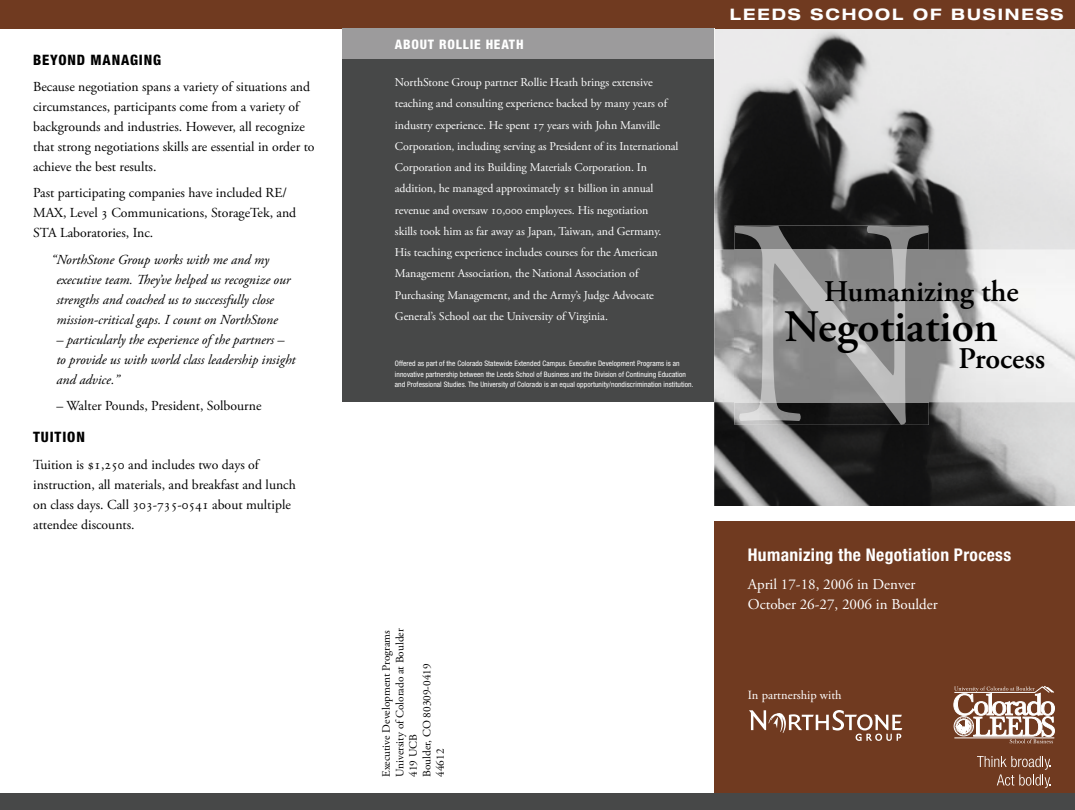
<style>
.page{position:relative;width:1075px;height:810px;background:#fff}
.page>*{position:absolute;margin:0;border:0;box-sizing:border-box;transform-origin:0 0}
.t1{font:600 45px "Adobe Garamond Pro";color:#000}
.t2{font:600 30px "Adobe Garamond Pro";color:#000}
.t3{font:700 condensed 17.5px "Helvetica Neue";letter-spacing:.02em;color:#fff}
.t4{font:700 expanded 15.88px "Helvetica Neue";letter-spacing:.12em;color:#fff}
.t5{font:15px/20px "Adobe Garamond Pro";color:#fff}
.t6{font:800 condensed 14.38px "Helvetica Neue";letter-spacing:.06em;color:#000}
.t7{font:13.75px/20px "Adobe Garamond Pro";color:#000}
.t8{font:italic 13.75px/20px "Adobe Garamond Pro";color:#000}
.t9{font:800 condensed 13.12px "Helvetica Neue";letter-spacing:.06em;color:#fff}
.t10{font:12.5px "Adobe Garamond Pro";color:#fff}
.t11{font:11.88px/21.2px "Adobe Garamond Pro";letter-spacing:-.005em;color:#fff}
.t12{font:11.25px/13.5px "Adobe Garamond Pro";color:#000}
.t13{font:condensed 7.5px/10.6px "Helvetica Neue";letter-spacing:.01em;color:#fff}
</style>
<div class="page">
<div style="left:343px;top:28px;width:371px;height:374px;background:#474848"></div>
<img style="left:714px;top:28px;width:360px;height:478px">
<img style="left:928px;top:250px;width:146px;height:152px">
<img style="left:714px;top:250px;width:20px;height:152px">
<div style="left:714px;top:512px;width:360px;height:294px;background:#703a20"></div>
<div style="left:0;top:0;width:1074px;height:28px;background:#703a20"></div>
<div style="left:0;top:793px;width:1074px;height:17px;background:#474848"></div>
<div style="left:714px;top:507px;width:360px;height:14px;background:#fff"></div>
<div style="left:343px;top:28px;width:371px;height:31px;background:#9c9b9c"></div>
<img style="left:714px;top:28px;width:1px;height:31px">
<svg style="left:953px;top:686px;width:101px;height:57px"></svg>
<img style="left:734px;top:226px;width:194px;height:199px">
<img style="left:734px;top:250px;width:194px;height:152px">
<svg style="left:977px;top:756px;width:73px;height:32px"></svg>
<svg style="left:749px;top:710px;width:153px;height:31px"></svg>
<p class="t6" style="left:33px;top:51px;width:129px">BEYOND MANAGING</p>
<p class="t7" style="left:33px;top:77px;width:283px">Because negotiation spans a variety of situations and circumstances, participants come from a variety of backgrounds and industries. However, all recognize that strong negotiations skills are essential in order to achieve the best results.</p>
<p class="t7" style="left:33px;top:183px;width:265px">Past participating companies have included RE/<br>MAX, Level 3 Communications, StorageTek, and<br>STA Laboratories, Inc.</p>
<p class="t8" style="left:56px;top:250px;width:236px;text-indent:-5px">“ NorthStone Group works with me and my executive team. They’ve helped us recognize our strengths and coached us to successfully close mission-critical gaps. I count on NorthStone</p>
<p class="t8" style="left:56px;top:330px;width:240px">– particularly the experience of the partners – to provide us with world class leadership insight and advice.”</p>
<p class="t7" style="left:56px;top:396px;width:206px">– Walter Pounds, President, Solbourne</p>
<p class="t6" style="left:33px;top:428px;width:53px">TUITION</p>
<p class="t7" style="left:33px;top:455px;width:264px">Tuition is $1,250 and includes two days of instruction, all materials, and breakfast and lunch on class days. Call 303-735-0541 about multiple attendee discounts.</p>
<p class="t9" style="left:395px;top:37px;width:130px">ABOUT ROLLIE HEATH</p>
<p class="t11" style="left:395px;top:72px;width:285px">NorthStone Group partner Rollie Heath brings extensive teaching and consulting experience backed by many years of industry experience. He spent 17 years with John Manville Corporation, including serving as President of its International Corporation and its Building Materials Corporation. In addition, he managed approximately $1 billion in annual revenue and oversaw 10,000 employees. His negotiation<br>skills took him as far away as Japan, Taiwan, and Germany.<br>His teaching experience includes courses for the American Management Association, the National Association of Purchasing Management, and the Army’s Judge Advocate General’s School oat the University of Virginia.</p>
<p class="t13" style="left:395px;top:358px;width:300px">Offered as part of the Colorado Statewide Extended Campus. Executive Development Programs is an innovative partnership between the Leeds School of Business and the Division of Continuing Education and Professional Studies. The University of Colorado is an equal opportunity/nondiscrimination institution.</p>
<h3 class="t4" style="left:729px;top:4px;width:335px">LEEDS SCHOOL OF BUSINESS</h3>
<h2 class="t2" style="left:824px;top:274px;width:196px">Humanizing the</h2>
<h2 class="t2" style="left:958px;top:341px;width:88px">Process</h2>
<h1 class="t1" style="left:784px;top:301px;width:215px">Negotiation</h1>
<p class="t12" style="left:380px;top:777px;width:150px;rotate:-90deg">Executive Development Programs<br>University of Colorado at Boulder<br>419 UCB<br>Boulder, CO 80309-0419<br>44612</p>
<h3 class="t3" style="left:747px;top:544px;width:265px">Humanizing the Negotiation Process</h3>
<p class="t5" style="left:747px;top:574px;width:191px">April 17-18, 2006 in Denver<br>October 26-27, 2006 in Boulder</p>
<p class="t10" style="left:747px;top:687px;width:95px">In partnership with</p>
</div>
